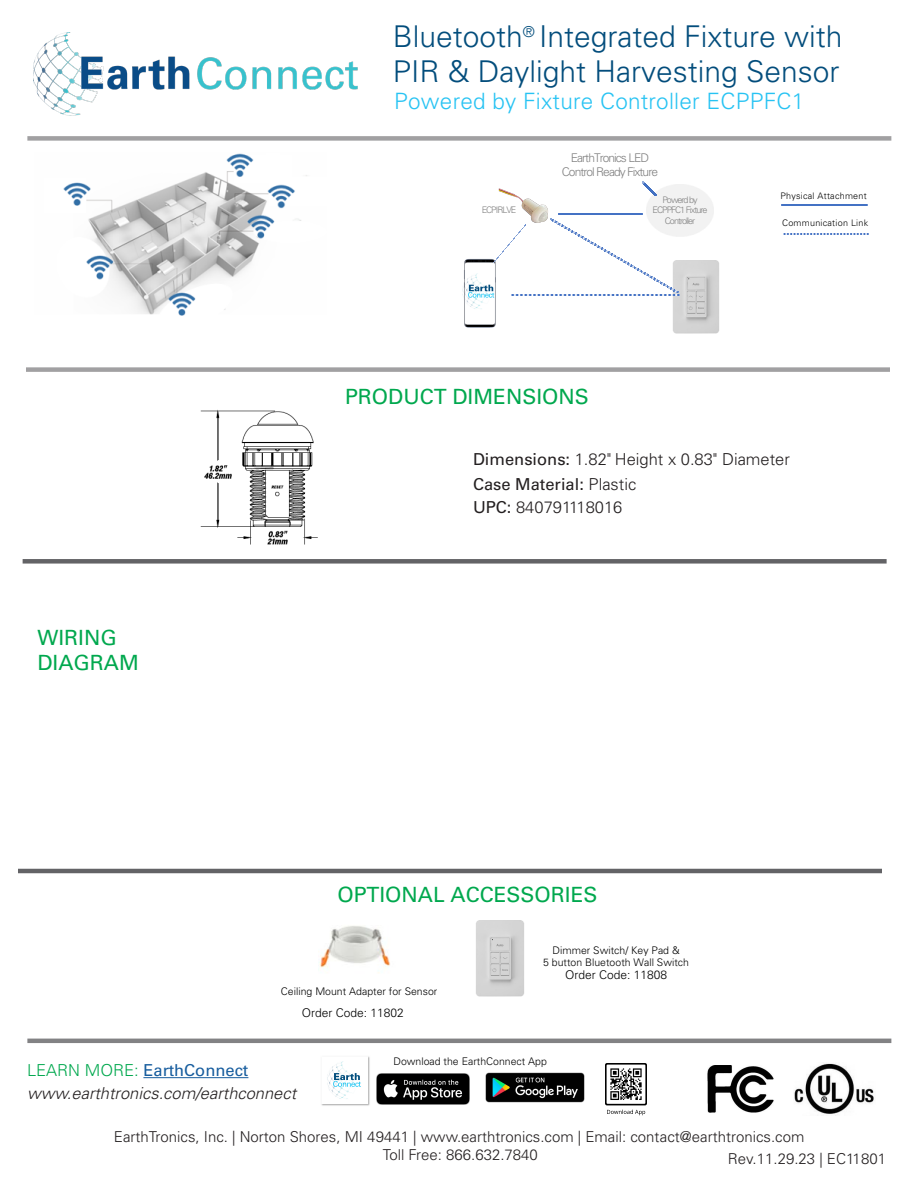
<style>
.page{position:relative;width:918px;height:1188px;background:#fff}
.page>*{position:absolute;margin:0;border:0;box-sizing:border-box;transform-origin:0 0}
.t1{font:300 30px/35.4px "Univers LT Std";color:#034d7c}
.t2{font:300 22.5px "Univers LT Std";letter-spacing:.01em;color:#27c3f3}
.t3{font:21px/25.2px "Univers LT Std";color:#00a84e}
.t4{font:300 16.5px/24px "Univers LT Std";color:#231f20}
.t5{font:italic 300 16.5px/22.5px "Univers LT Std";color:#231f20}
.t6{font:300 15px "Univers LT Std";color:#231f20}
.t7{font:300 12px/13.5px "Univers LT Std";letter-spacing:-.08em;color:#808080;text-align:center}
.t8{font:300 12px "Univers LT Std";color:#000}
.t9{font:300 10.5px/12.6px "Univers LT Std";color:#000;text-align:center}
.t10{font:300 9px/10.2px "Univers LT Std";letter-spacing:-.105em;color:#808080;text-align:center}
.t11{font:300 9px "Univers LT Std";letter-spacing:.025em;color:#000}
.s1{font-weight:400}
.s2{font-style:normal;color:#00a84e}
.s3{font-weight:400;font-style:normal;color:#175d9e}
</style>
<div class="page">
<div style="left:26px;top:367px;width:864px;height:5px;background:#a1a0a2"></div>
<div style="left:27px;top:136px;width:864px;height:5px;background:#a1a0a2"></div>
<hr style="left:27px;top:1039px;width:864px;height:4px;background:#828284">
<img style="left:34px;top:32px;width:324px;height:84px">
<img style="left:63px;top:153px;width:244px;height:163px">
<img style="left:462px;top:259px;width:34px;height:69px">
<img style="left:476px;top:920px;width:48px;height:76px">
<img style="left:673px;top:261px;width:46px;height:73px">
<img style="left:647px;top:185px;width:66px;height:51px">
<img style="left:642px;top:181px;width:14px;height:14px">
<hr style="left:18px;top:869px;width:864px;height:4px;background:#636366">
<img style="left:511px;top:294px;width:168px;height:1px">
<img style="left:573px;top:213px;width:70px;height:1px">
<img style="left:782px;top:204px;width:85px;height:1px">
<img style="left:783px;top:233px;width:85px;height:1px">
<img style="left:794px;top:1063px;width:80px;height:51px">
<hr style="left:143px;top:1077px;width:105px;height:1px;background:#175d9e">
<img style="left:707px;top:1065px;width:67px;height:47px">
<img style="left:321px;top:1056px;width:49px;height:50px">
<img style="left:376px;top:1073px;width:94px;height:32px">
<img style="left:485px;top:1072px;width:100px;height:31px">
<img style="left:606px;top:1064px;width:41px;height:52px">
<div style="left:23px;top:559px;width:864px;height:5px;background:#636366"></div>
<img style="left:573px;top:218px;width:106px;height:75px">
<img style="left:319px;top:926px;width:71px;height:47px">
<img style="left:498px;top:188px;width:75px;height:45px">
<img style="left:493px;top:224px;width:33px;height:39px">
<img style="left:200px;top:409px;width:118px;height:136px">
<h1 class="t1" style="left:393px;top:18px;width:451px">Bluetooth<sup>®</sup> Integrated Fixture with<br>PIR &amp; Daylight Harvesting Sensor</h1>
<h2 class="t2" style="left:394px;top:88px;width:411px">Powered by Fixture Controller ECPPFC1</h2>
<p class="t10" style="left:482px;top:204px;width:36px">ECPIRLVE</p>
<p class="t7" style="left:562px;top:151px;width:98px">EarthTronics LED<br>Control Ready Fixture</p>
<p class="t10" style="left:653px;top:194px;width:57px">Powerd by<br>ECPPFC1 Fixture</p>
<p class="t10" style="left:665px;top:216px;width:32px">Controller</p>
<h3 class="t3" style="left:345px;top:384px;width:245px">PRODUCT DIMENSIONS</h3>
<p class="t11" style="left:780px;top:190px;width:88px">Physical Attachment</p>
<p class="t11" style="left:782px;top:218px;width:88px">Communication Link</p>
<h3 class="t3" style="left:37px;top:625px;width:103px">WIRING<br>DIAGRAM</h3>
<p class="t4" style="left:473px;top:448px;width:318px"><span class="s1">Dimensions:</span> 1.82" Height x 0.83" Diameter<br><span class="s1">Case Material:</span> Plastic<br><span class="s1">UPC:</span> 840791118016</p>
<h3 class="t3" style="left:337px;top:882px;width:262px">OPTIONAL ACCESSORIES</h3>
<p class="t9" style="left:281px;top:985px;width:158px">Ceiling Mount Adapter for Sensor</p>
<p class="t8" style="left:302px;top:1005px;width:104px">Order Code: 11802</p>
<p class="t9" style="left:543px;top:944px;width:147px">Dimmer Switch/ Key Pad &amp;<br>5 button Bluetooth Wall Switch</p>
<p class="t8" style="left:565px;top:967px;width:104px">Order Code: 11808</p>
<p class="t5" style="left:27px;top:1059px;width:271px"><span class="s2">LEARN MORE:</span> <span class="s3">EarthConnect </span>www.earthtronics.com/earthconnect</p>
<p class="t9" style="left:393px;top:1055px;width:155px">Download the EarthConnect App</p>
<p class="t6" style="left:114px;top:1127px;width:692px">EarthTronics, Inc. | Norton Shores, MI 49441 | www.earthtronics.com | Email: contact@earthtronics.com</p>
<p class="t6" style="left:383px;top:1145px;width:157px">Toll Free: 866.632.7840</p>
<p class="t6" style="left:728px;top:1150px;width:160px">Rev.11.29.23 | EC11801</p>
</div>
